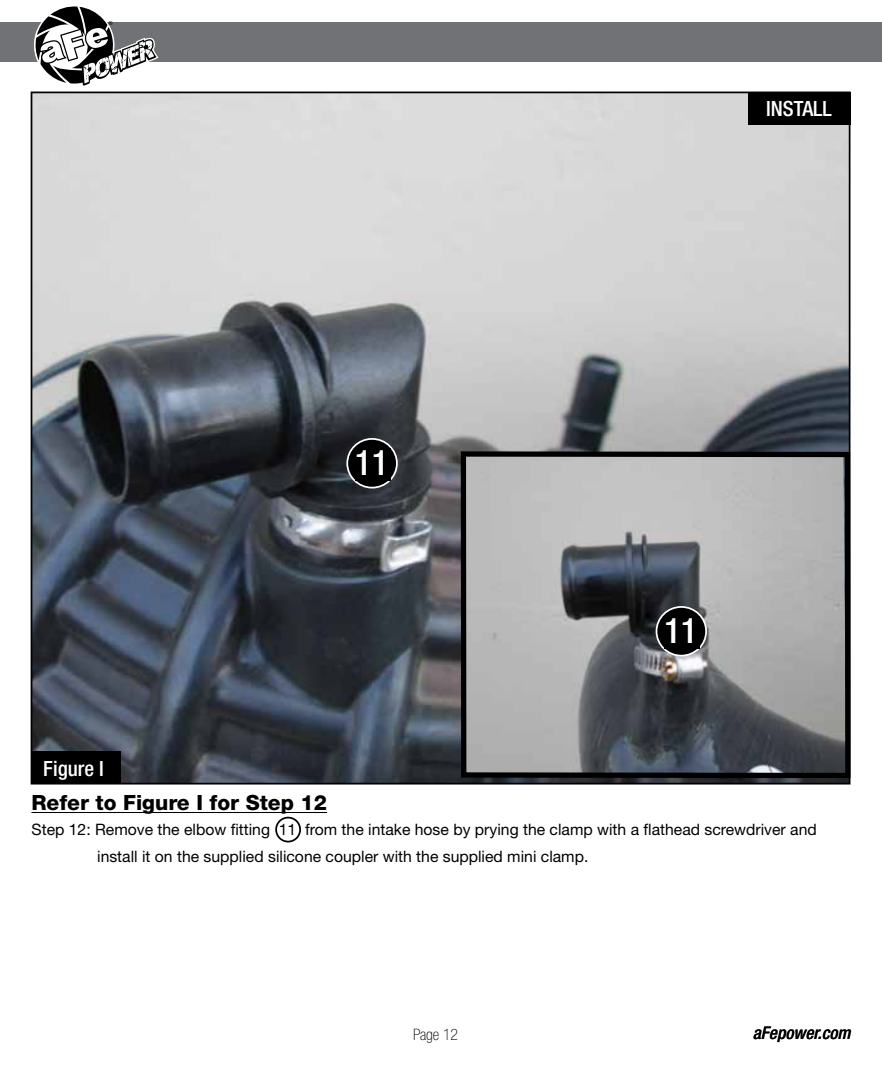
<style>
.page{position:relative;width:882px;height:1071px;background:#fff}
.page>*{position:absolute;margin:0;border:0;box-sizing:border-box;transform-origin:0 0}
.t1{font:500 condensed 35px "Helvetica Neue";color:#fff}
.t2{font:800 21px "Helvetica Neue";color:#000}
.t3{font:500 condensed 21px "Helvetica Neue";color:#fff}
.t4{font:italic 500 condensed 17.5px "Helvetica Neue";color:#000}
.t5{font:15.75px/26.2px "Helvetica Neue";color:#000}
.t6{font:100 condensed 15.75px "Helvetica Neue";color:#000}
.t7{font:8.75px "Myriad";color:#000}
</style>
<div class="page">
<div style="left:275px;top:817px;width:26px;height:25px;border:2px solid #000;border-radius:50%"></div>
<hr style="left:32px;top:812px;width:295px;height:1px;background:#000">
<div style="left:0;top:23px;width:882px;height:39px;background:#717275"></div>
<svg style="left:35px;top:6px;width:124px;height:80px"></svg>
<img style="left:34px;top:95px;width:813px;height:687px">
<div style="left:32px;top:752px;width:89px;height:32px;background:#000"></div>
<div style="left:748px;top:92px;width:102px;height:33px;background:#000"></div>
<img style="left:467px;top:457px;width:377px;height:315px">
<div style="left:461px;top:451px;width:389px;height:327px;border:5px solid #000"></div>
<svg style="left:347px;top:439px;width:50px;height:49px"></svg>
<div style="left:346px;top:438px;width:52px;height:51px;border:2px solid #fff;border-radius:50%"></div>
<div style="left:355px;top:448px;width:35px;height:33px;background:#000"></div>
<svg style="left:657px;top:607px;width:49px;height:49px"></svg>
<div style="left:656px;top:606px;width:51px;height:51px;border:2px solid #fff;border-radius:50%"></div>
<div style="left:664px;top:616px;width:35px;height:33px;background:#000"></div>
<p class="t7" style="left:109px;top:20px;width:6px">®</p>
<h2 class="t3" style="left:43px;top:751px;width:62px">Figure I</h2>
<h1 class="t1" style="left:355px;top:442px;width:35px">11</h1>
<h2 class="t3" style="left:766px;top:96px;width:67px">INSTALL</h2>
<h1 class="t1" style="left:664px;top:610px;width:35px">11</h1>
<h2 class="t2" style="left:32px;top:790px;width:297px">Refer to Figure I for Step 12</h2>
<p class="t5" style="left:97px;top:817px;width:721px;text-indent:-66px">Step 12: Remove the elbow fitting 11 from the intake hose by prying the clamp with a flathead screwdriver and install it on the supplied silicone coupler with the supplied mini clamp.</p>
<p class="t6" style="left:413px;top:1025px;width:47px">Page 12</p>
<p class="t4" style="left:753px;top:1023px;width:99px">aFepower.com</p>
</div>
